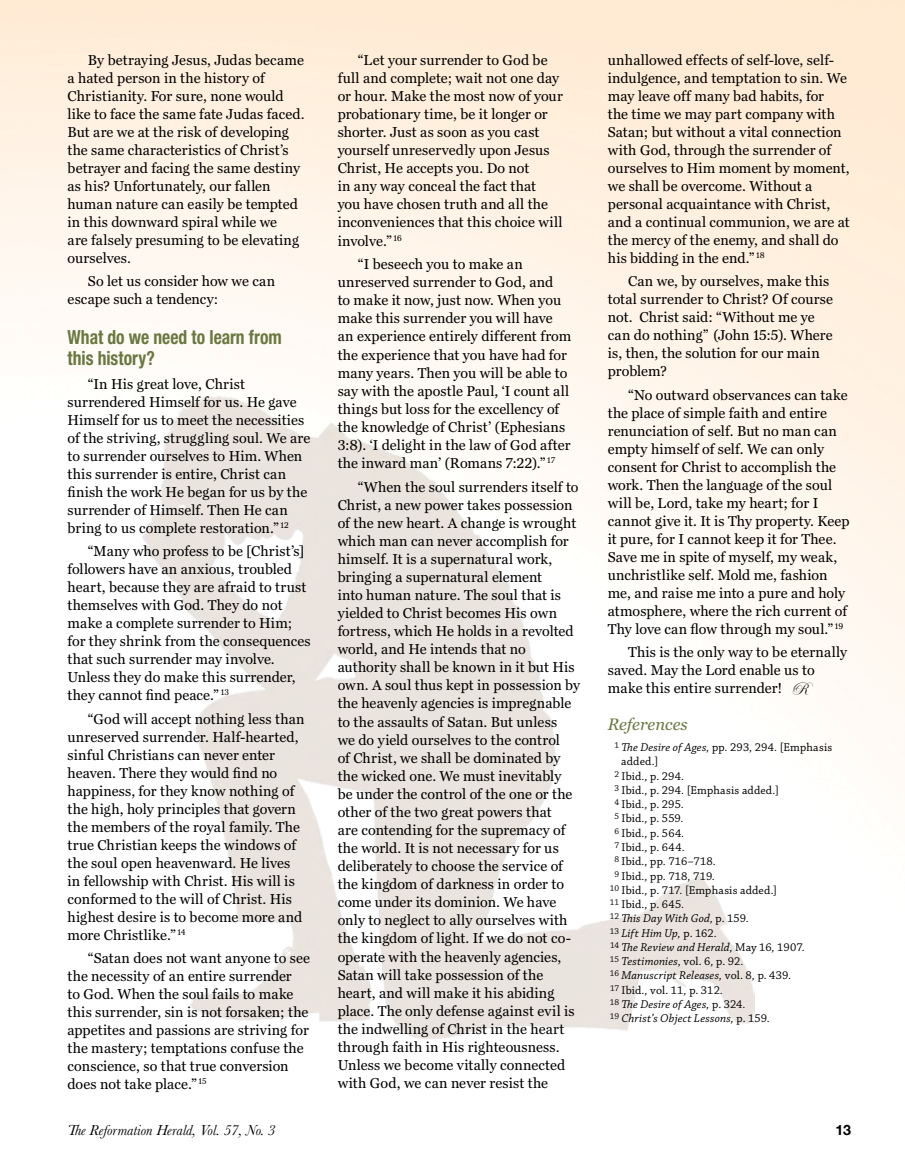
<style>
.page{position:relative;width:905px;height:1175px;background:#fff}
.page>*{position:absolute;margin:0;border:0;box-sizing:border-box;transform-origin:0 0}
.t1{font:700 condensed 19.5px/21px "Helvetica Neue LT Std";color:#6a7840;scale:.9 1}
.t2{font:italic 16.5px "R Hperiodicals";letter-spacing:-.005em;color:#6a7840}
.t3{font:italic 15px "Baskerville";color:#000}
.t4{font:14.25px/18px "R Hperiodicals";letter-spacing:.005em;color:#000}
.t5{font:700 14.25px "Helvetica Neue";color:#000}
.t6{font:italic 12px "Chaparral Pro";letter-spacing:.015em;color:#000}
.t7{font:12px "Chaparral Pro";letter-spacing:.01em;color:#000}
.s1{font-style:normal}
.s2{font-style:italic}
.s3{font-size:15.3px}
</style>
<div class="page">
<img style="left:142px;top:396px;width:612px;height:642px">
<p class="t4" style="left:68px;top:50px;width:238px;text-indent:20px">By betraying Jesus, Judas became a hated person in the history of<br>Christianity. For sure, none would like to face the same fate Judas faced.<br>But are we at the risk of developing the same characteristics of Christ’s betrayer and facing the same destiny as his? Unfortunately, our fallen human nature can easily be tempted in this downward spiral while we<br>are falsely presuming to be elevating ourselves.</p>
<p class="t4" style="left:68px;top:272px;width:209px;text-indent:20px">So let us consider how we can escape such a tendency:</p>
<h1 class="t1" style="left:68px;top:326px;width:239px">What do we need to learn from this history?</h1>
<p class="t4" style="left:68px;top:374px;width:244px;text-indent:20px">“In His great love, Christ surrendered Himself for us. He gave Himself for us to meet the necessities of the striving, struggling soul. We are to surrender ourselves to Him. When this surrender is entire, Christ can finish the work He began for us by the surrender of Himself. Then He can bring to us complete restoration.” <sup>12</sup></p>
<p class="t4" style="left:68px;top:541px;width:244px;text-indent:20px">“Many who profess to be [Christ’s] followers have an anxious, troubled heart, because they are afraid to trust themselves with God. They do not make a complete surrender to Him; for they shrink from the consequences that such surrender may involve.<br>Unless they do make this surrender, they cannot find peace.” <sup>13</sup></p>
<p class="t4" style="left:68px;top:709px;width:238px;text-indent:20px">“God will accept nothing less than unreserved surrender. Half-hearted, sinful Christians can never enter heaven. There they would find no happiness, for they know nothing of the high, holy principles that govern the members of the royal family. The true Christian keeps the windows of the soul open heavenward. He lives in fellowship with Christ. His will is conformed to the will of Christ. His highest desire is to become more and more Christlike.” <sup>14</sup></p>
<p class="t4" style="left:68px;top:948px;width:244px;text-indent:20px">“Satan does not want anyone to see the necessity of an entire surrender<br>to God. When the soul fails to make this surrender, sin is not forsaken; the appetites and passions are striving for the mastery; temptations confuse the conscience, so that true conversion does not take place.” <sup>15</sup></p>
<p class="t4" style="left:338px;top:50px;width:227px;text-indent:20px">“Let your surrender to God be full and complete; wait not one day or hour. Make the most now of your probationary time, be it longer or shorter. Just as soon as you cast yourself unreservedly upon Jesus<br>Christ, He accepts you. Do not<br>in any way conceal the fact that<br>you have chosen truth and all the inconveniences that this choice will involve.” <sup>16</sup></p>
<p class="t4" style="left:338px;top:255px;width:235px;text-indent:20px">“I beseech you to make an unreserved surrender to God, and<br>to make it now, just now. When you make this surrender you will have an experience entirely different from the experience that you have had for many years. Then you will be able to say with the apostle Paul, ‘I count all things but loss for the excellency of the knowledge of Christ’ (Ephesians 3:8). ‘I delight in the law of God after the inward man’ (Romans 7:22).” <sup>17</sup></p>
<p class="t4" style="left:338px;top:477px;width:244px;text-indent:20px">“When the soul surrenders itself to Christ, a new power takes possession of the new heart. A change is wrought which man can never accomplish for himself. It is a supernatural work, bringing a supernatural element<br>into human nature. The soul that is yielded to Christ becomes His own fortress, which He holds in a revolted world, and He intends that no authority shall be known in it but His own. A soul thus kept in possession by the heavenly agencies is impregnable to the assaults of Satan. But unless<br>we do yield ourselves to the control<br>of Christ, we shall be dominated by the wicked one. We must inevitably<br>be under the control of the one or the other of the two great powers that<br>are contending for the supremacy of the world. It is not necessary for us deliberately to choose the service of the kingdom of darkness in order to come under its dominion. We have only to neglect to ally ourselves with the kingdom of light. If we do not co&shy;operate with the heavenly agencies, Satan will take possession of the heart, and will make it his abiding place. The only defense against evil is the indwelling of Christ in the heart through faith in His righteousness.<br>Unless we become vitally connected with God, we can never resist the</p>
<p class="t4" style="left:608px;top:50px;width:243px">unhallowed effects of self-love, self&shy;indulgence, and temptation to sin. We may leave off many bad habits, for<br>the time we may part company with Satan; but without a vital connection with God, through the surrender of ourselves to Him moment by moment, we shall be overcome. Without a personal acquaintance with Christ, and a continual communion, we are at the mercy of the enemy, and shall do his bidding in the end.” <sup>18</sup></p>
<p class="t4" style="left:608px;top:272px;width:227px;text-indent:20px">Can we, by ourselves, make this total surrender to Christ? Of course not. Christ said: “Without me ye can do nothing” (John 15:5). Where is, then, the solution for our main problem?</p>
<p class="t4" style="left:608px;top:385px;width:243px;text-indent:20px">“No outward observances can take the place of simple faith and entire renunciation of self. But no man can empty himself of self. We can only consent for Christ to accomplish the work. Then the language of the soul will be, Lord, take my heart; for I cannot give it. It is Thy property. Keep it pure, for I cannot keep it for Thee.<br>Save me in spite of myself, my weak, unchristlike self. Mold me, fashion me, and raise me into a pure and holy atmosphere, where the rich current of Thy love can flow through my soul.” <sup>19</sup></p>
<p class="t4" style="left:608px;top:642px;width:241px;text-indent:20px">This is the only way to be eternally saved. May the Lord enable us to make this entire surrender! ‰</p>
<p class="t2" style="left:608px;top:712px;width:81px">References</p>
<p class="t6" style="left:614px;top:740px;width:219px"><sup>1</sup> The Desire of Ages, <span class="s1">pp</span>. <span class="s1">293</span>, <span class="s1">294</span>. <span class="s1">[Emphasis</span></p>
<p class="t7" style="left:621px;top:755px;width:38px">added.]</p>
<p class="t7" style="left:614px;top:769px;width:71px"><sup>2</sup> Ibid<span class="s2">.,</span> p. 294<span class="s2">.</span></p>
<p class="t7" style="left:614px;top:783px;width:166px"><sup>3</sup> Ibid<span class="s2">.,</span> p. 294<span class="s2">.</span> [Emphasis added.]</p>
<p class="t7" style="left:614px;top:797px;width:71px"><sup>4</sup> Ibid<span class="s2">.,</span> p. 295<span class="s2">.</span></p>
<p class="t7" style="left:614px;top:812px;width:71px"><sup>5</sup> Ibid<span class="s2">.,</span> p. 559<span class="s2">.</span></p>
<p class="t7" style="left:614px;top:826px;width:71px"><sup>6</sup> Ibid<span class="s2">.,</span> p. 564<span class="s2">.</span></p>
<p class="t7" style="left:614px;top:840px;width:72px"><sup>7</sup> Ibid<span class="s2">.,</span> p. 644<span class="s2">.</span></p>
<p class="t7" style="left:614px;top:854px;width:103px"><sup>8</sup> Ibid<span class="s2">.,</span> pp<span class="s2">.</span> 716<span class="s2">–</span>718<span class="s2">.</span></p>
<p class="t7" style="left:614px;top:869px;width:102px"><sup>9</sup> Ibid<span class="s2">.,</span> pp<span class="s2">.</span> 718<span class="s2">,</span> 719<span class="s2">.</span></p>
<p class="t7" style="left:610px;top:883px;width:169px"><sup>10</sup> Ibid<span class="s2">.,</span> p. 717<span class="s2">.</span> [Emphasis added.]</p>
<p class="t7" style="left:609px;top:897px;width:76px"><sup>11</sup> Ibid<span class="s2">.,</span> p. 645<span class="s2">.</span></p>
<p class="t6" style="left:609px;top:911px;width:141px"><sup>12</sup> This Day With God, <span class="s1">p. 159</span>.</p>
<p class="t6" style="left:609px;top:926px;width:109px"><sup>13</sup> Lift Him Up, <span class="s1">p. 162</span>.</p>
<p class="t6" style="left:610px;top:940px;width:196px"><sup>14</sup> The Review and Herald, <span class="s1">May 16</span>, <span class="s1">1907</span>.</p>
<p class="t6" style="left:609px;top:954px;width:135px"><sup>15</sup> Testimonies, <span class="s1">vol. 6</span>, <span class="s1">p. 92</span>.</p>
<p class="t6" style="left:610px;top:968px;width:183px"><sup>16</sup> Manuscript Releases, <span class="s1">vol. 8</span>, <span class="s1">p. 439</span>.</p>
<p class="t7" style="left:610px;top:983px;width:114px"><sup>17</sup> Ibid<span class="s2">.,</span> vol. 11<span class="s2">,</span> p. 312<span class="s2">.</span></p>
<p class="t6" style="left:609px;top:997px;width:137px"><sup>18</sup> The Desire of Ages, <span class="s1">p. 324</span>.</p>
<p class="t6" style="left:610px;top:1011px;width:162px"><sup>19</sup> Christ’s Object Lessons, <span class="s1">p. 159</span>.</p>
<p class="t3" style="left:68px;top:1120px;width:209px"><span class="s3">T</span>he Reformation Herald, Vol. 57, No. 3</p>
<p class="t5" style="left:835px;top:1118px;width:17px">13</p>
</div>
